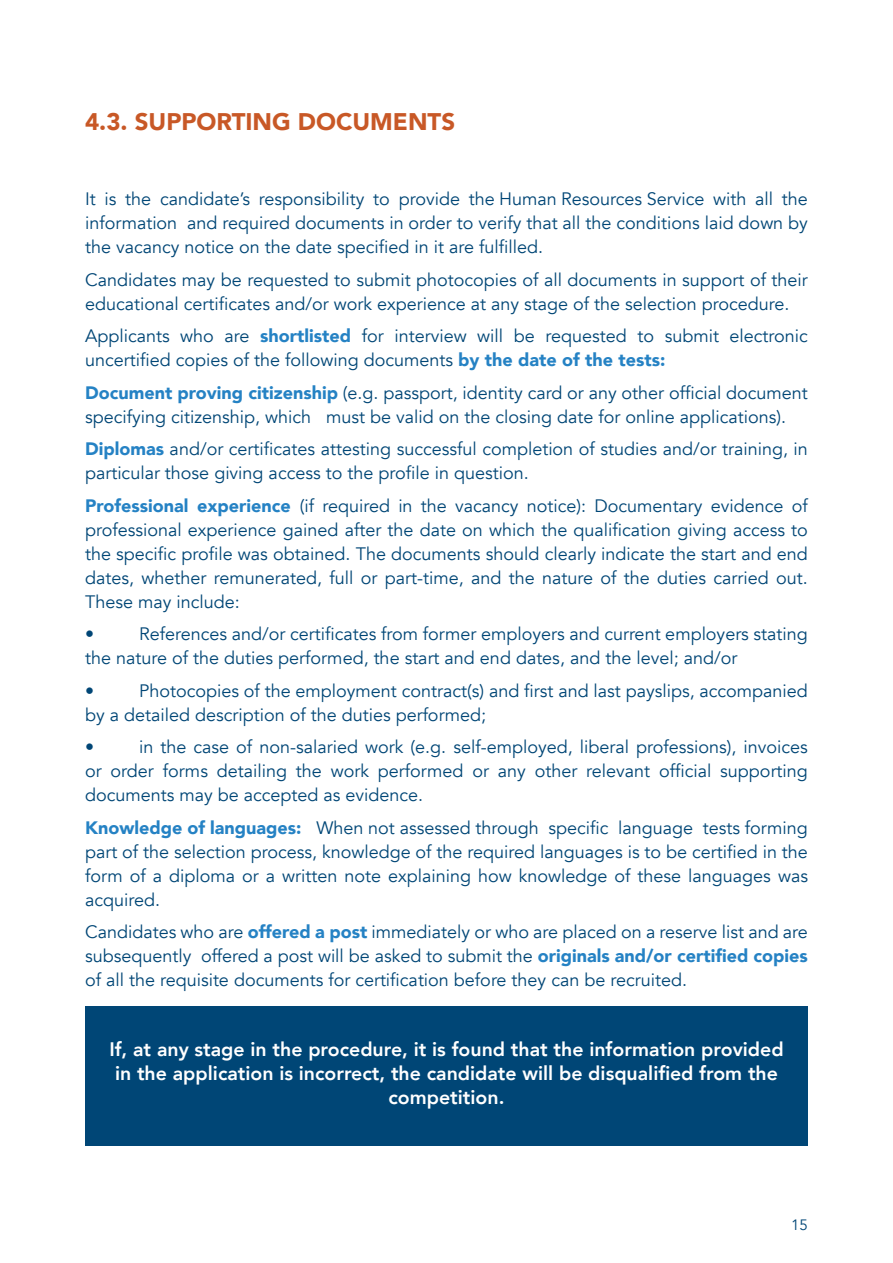
<style>
.page{position:relative;width:893px;height:1263px;background:#fff}
.page>*{position:absolute;margin:0;border:0;box-sizing:border-box;transform-origin:0 0}
.t1{font:900 24px "Avenir";color:#c85826}
.t2{font:800 19.5px/24px "Avenir";color:#fff;text-align:center}
.t3{font:18px/24px "Avenir";color:#004676}
.t4{font:15px "Avenir";color:#004676}
.s1{font-weight:900;color:#2582c4}
</style>
<div class="page">
<div style="left:85px;top:1006px;width:723px;height:140px;background:#004676"></div>
<h1 class="t1" style="left:85px;top:101px;width:372px">4.3. SUPPORTING DOCUMENTS</h1>
<p class="t3" style="left:85px;top:187px;width:724px;text-align:justify">It is the candidate’s responsibility to provide the Human Resources Service with all the information and required documents in order to verify that all the conditions laid down by the vacancy notice on the date specified in it are fulfilled.</p>
<p class="t3" style="left:85px;top:268px;width:724px">Candidates may be requested to submit photocopies of all documents in support of their educational certificates and/or work experience at any stage of the selection procedure.</p>
<p class="t3" style="left:85px;top:324px;width:724px">Applicants who are <span class="s1">shortlisted</span> for interview will be requested to submit electronic uncertified copies of the following documents <span class="s1">by the date of the tests:</span></p>
<p class="t3" style="left:85px;top:381px;width:724px"><span class="s1">Document proving citizenship</span> (e.g. passport, identity card or any other official document specifying citizenship, which must be valid on the closing date for online applications).</p>
<p class="t3" style="left:85px;top:437px;width:724px"><span class="s1">Diplomas</span> and/or certificates attesting successful completion of studies and/or training, in particular those giving access to the profile in question.</p>
<p class="t3" style="left:85px;top:494px;width:724px;text-align:justify"><span class="s1">Professional experience</span> (if required in the vacancy notice): Documentary evidence of professional experience gained after the date on which the qualification giving access to the specific profile was obtained. The documents should clearly indicate the start and end dates, whether remunerated, full or part-time, and the nature of the duties carried out.<br>These may include:</p>
<p class="t3" style="left:85px;top:622px;width:10px">•</p>
<p class="t3" style="left:85px;top:622px;width:724px;text-indent:54px">References and/or certificates from former employers and current employers stating the nature of the duties performed, the start and end dates, and the level; and/or</p>
<p class="t3" style="left:85px;top:679px;width:10px">•</p>
<p class="t3" style="left:85px;top:679px;width:724px;text-indent:54px">Photocopies of the employment contract(s) and first and last payslips, accompanied by a detailed description of the duties performed;</p>
<p class="t3" style="left:85px;top:735px;width:10px">•</p>
<p class="t3" style="left:85px;top:735px;width:724px;text-align:justify;text-indent:54px">in the case of non-salaried work (e.g. self-employed, liberal professions), invoices or order forms detailing the work performed or any other relevant official supporting documents may be accepted as evidence.</p>
<p class="t3" style="left:85px;top:816px;width:724px;text-align:justify"><span class="s1">Knowledge of languages:</span> When not assessed through specific language tests forming part of the selection process, knowledge of the required languages is to be certified in the form of a diploma or a written note explaining how knowledge of these languages was acquired.</p>
<p class="t3" style="left:85px;top:920px;width:724px;text-align:justify">Candidates who are <span class="s1">offered a post</span> immediately or who are placed on a reserve list and are subsequently offered a post will be asked to submit the <span class="s1">originals and/or certified copies </span>of all the requisite documents for certification before they can be recruited.</p>
<p class="t2" style="left:109px;top:1037px;width:676px">If, at any stage in the procedure, it is found that the information provided in the application is incorrect, the candidate will be disqualified from the competition.</p>
<p class="t4" style="left:791px;top:1216px;width:18px">15</p>
</div>
